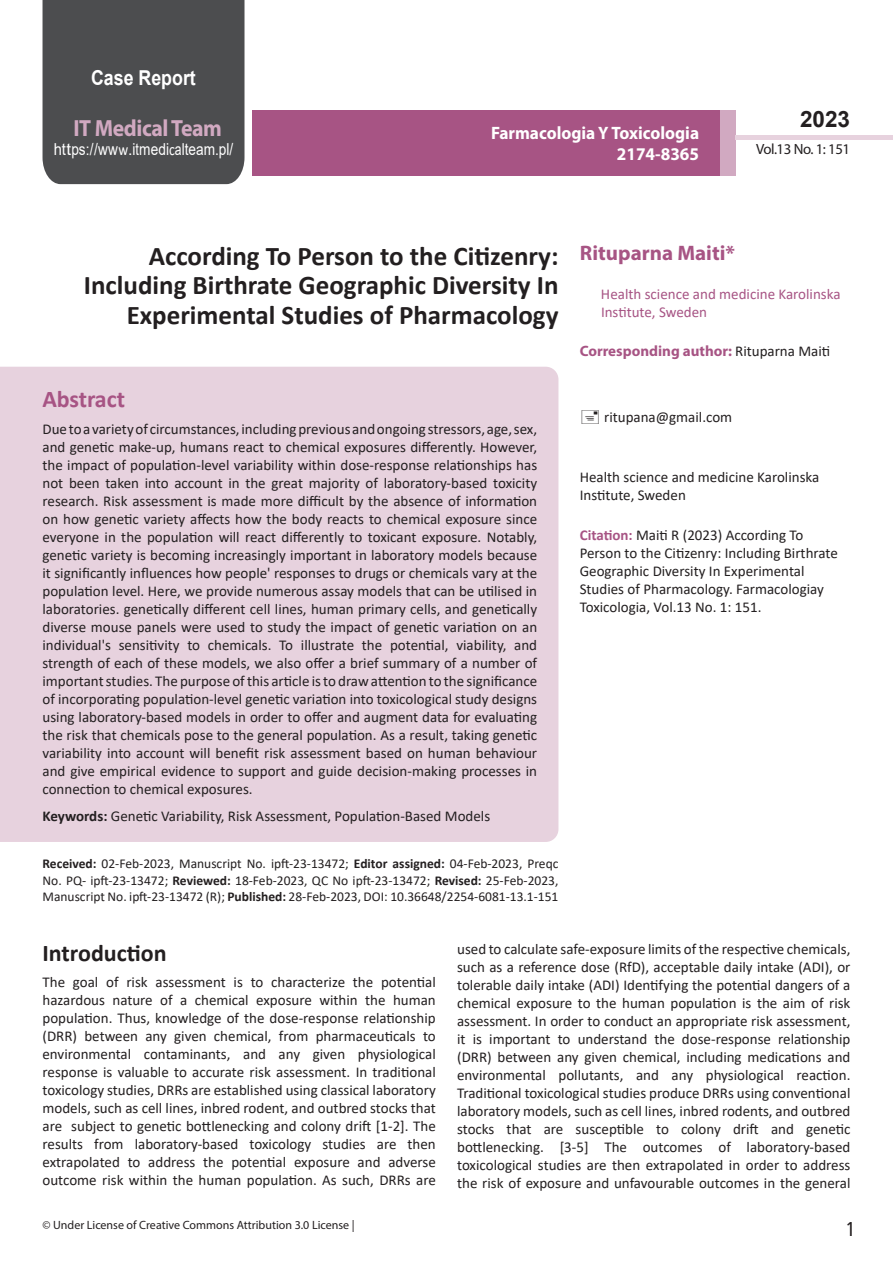
<style>
.page{position:relative;width:893px;height:1263px;background:#fff}
.page>*{position:absolute;margin:0;border:0;box-sizing:border-box;transform-origin:0 0}
.t1{font:700 27px/29.7px "Calibri";color:#231f20;text-align:right}
.t2{font:25.5px "Tunga";color:#231f20}
.side-heading{font:700 24px "Calibri";color:#231f20}
.t3{font:700 24px "Calibri";letter-spacing:-.005em;color:#a75484}
.t4{font:700 23.4px "Myriad Pro";letter-spacing:-.02em;color:#d1a9c1;scale:.93 1}
.t5{font:700 22.5px "Arial";color:#231f20}
.endnote_text{font:700 21px "Myriad Pro";color:#a75484}
.t6{font:700 20.55px "Arial";color:#fff;scale:.87 1}
.t7{font:700 18px/21.6px "Myriad Pro";color:#fff;text-align:right;scale:.96 1}
.t8{font:16.5px "Arial";letter-spacing:.005em;color:#fff;scale:.89 1}
.body_text{font:15px/18px "Calibri";color:#231f20;text-align:justify}
.endnote_text-2{font:15px/18px "Calibri";color:#231f20}
.endnote_text-3{font:15px/18px "Calibri";color:#a75484}
.endnote_text-4{font:700 15px "Myriad Pro";color:#a75484}
.t9{font:14.85px "Myriad Pro";letter-spacing:-.03em;color:#231f20}
.No_Spacing{font:13.5px/16.2px "Calibri";color:#231f20;text-align:justify}
.t10{font:12px "Myriad Pro";color:#231f20}
.s1{font-family:"Calibri"}
.s2{font-family:"Calibri";font-weight:400;color:#231f20}
.s3{font-weight:700}
.s4{font-weight:700;color:#a75484}
</style>
<div class="page">
<div style="left:43px;top:0;width:201px;height:184px;background:#4c4d4f"></div>
<div style="left:252px;top:110px;width:469px;height:66px;background:#a75484"></div>
<div style="left:720px;top:110px;width:16px;height:66px;background:#d1a9c1"></div>
<div style="left:736px;top:135px;width:157px;height:5px;background:#e7d2de"></div>
<div style="left:0;top:367px;width:558px;height:475px;background:#e7d2de"></div>
<h3 class="t6" style="left:91px;top:64px;width:122px">Case Report</h3>
<h3 class="t4" style="left:74px;top:113px;width:161px">IT Medical Team</h3>
<p class="t8" style="left:54px;top:138px;width:203px">https://ww<span class="s1">w</span>.itmedi<span class="s1">c</span>alteam.pl/</p>
<p class="t7" style="left:491px;top:121px;width:218px">Farmacologia Y Toxicologia<br>2174-8365</p>
<h3 class="t5" style="left:800px;top:104px;width:52px">2023</h3>
<p class="t9" style="left:756px;top:140px;width:96px">Vol.13 No. 1: 151</p>
<p class="t1" style="left:84px;top:241px;width:476px">According To Person to the Citizenry:<br>Including Birthrate Geographic Diversity In<br>Experimental Studies of Pharmacology</p>
<p class="endnote_text" style="left:580px;top:239px;width:157px">Rituparna Maiti*</p>
<p class="endnote_text-3" style="left:601px;top:285px;width:241px">Health science and medicine Karolinska<br>Institute, Sweden</p>
<p class="endnote_text-4" style="left:580px;top:341px;width:252px">Corresponding author: <span class="s2">Rituparna Maiti</span></p>
<p class="t3" style="left:43px;top:382px;width:84px">Abstract</p>
<p class="body_text" style="left:43px;top:420px;width:496px">Due to a variety of circumstances, including previous and ongoing stressors, age, sex, and genetic make-up, humans react to chemical exposures differently. However, the impact of population-level variability within dose-response relationships has not been taken into account in the great majority of laboratory-based toxicity research. Risk assessment is made more difficult by the absence of information on how genetic variety affects how the body reacts to chemical exposure since everyone in the population will react differently to toxicant exposure. Notably, genetic variety is becoming increasingly important in laboratory models because it significantly influences how people' responses to drugs or chemicals vary at the population level. Here, we provide numerous assay models that can be utilised in laboratories. genetically different cell lines, human primary cells, and genetically diverse mouse panels were used to study the impact of genetic variation on an individual's sensitivity to chemicals. To illustrate the potential, viability, and strength of each of these models, we also offer a brief summary of a number of important studies. The purpose of this article is to draw attention to the significance of incorporating population-level genetic variation into toxicological study designs using laboratory-based models in order to offer and augment data for evaluating the risk that chemicals pose to the general population. As a result, taking genetic variability into account will benefit risk assessment based on human behaviour and give empirical evidence to support and guide decision-making processes in connection to chemical exposures.</p>
<p class="body_text" style="left:43px;top:806px;width:449px"><span class="s3">Keywords:</span> Genetic Variability, Risk Assessment, Population-Based Models</p>
<p class="No_Spacing" style="left:43px;top:855px;width:517px"><span class="s3">Received:</span> 02-Feb-2023, Manuscript No. ipft-23-13472; <span class="s3">Editor assigned:</span> 04-Feb-2023, Preqc No. PQ- ipft-23-13472; <span class="s3">Reviewed:</span> 18-Feb-2023, QC No ipft-23-13472; <span class="s3">Revised:</span> 25-Feb-2023, Manuscript No. ipft-23-13472 (R); <span class="s3">Published:</span> 28-Feb-2023, DOI: 10.36648/2254-6081-13.1-151</p>
<p class="endnote_text-2" style="left:604px;top:407px;width:130px">ritupana@gmail.com</p>
<p class="endnote_text-2" style="left:580px;top:468px;width:241px">Health science and medicine Karolinska<br>Institute, Sweden</p>
<p class="endnote_text-2" style="left:580px;top:525px;width:260px"><span class="s4">Citation:</span> Maiti R (2023) According To Person to the Citizenry: Including Birthrate Geographic Diversity In Experimental Studies of Pharmacology. Farmacologiay Toxicologia, Vol.13 No. 1: 151.</p>
<p class="side-heading" style="left:43px;top:935px;width:126px">Introduction</p>
<p class="body_text" style="left:43px;top:973px;width:395px">The goal of risk assessment is to characterize the potential hazardous nature of a chemical exposure within the human population. Thus, knowledge of the dose-response relationship (DRR) between any given chemical, from pharmaceuticals to environmental contaminants, and any given physiological response is valuable to accurate risk assessment. In traditional toxicology studies, DRRs are established using classical laboratory models, such as cell lines, inbred rodent, and outbred stocks that are subject to genetic bottlenecking and colony drift [1-2]. The results from laboratory-based toxicology studies are then extrapolated to address the potential exposure and adverse outcome risk within the human population. As such, DRRs are</p>
<p class="t10" style="left:43px;top:1218px;width:314px">© Under License of Creative Commons Attribution 3.0 License |</p>
<p class="body_text" style="left:457px;top:939px;width:395px">used to calculate safe-exposure limits of the respective chemicals, such as a reference dose (RfD), acceptable daily intake (ADI), or tolerable daily intake (ADI) Identifying the potential dangers of a chemical exposure to the human population is the aim of risk assessment. In order to conduct an appropriate risk assessment, it is important to understand the dose-response relationship (DRR) between any given chemical, including medications and environmental pollutants, and any physiological reaction.<br>Traditional toxicological studies produce DRRs using conventional laboratory models, such as cell lines, inbred rodents, and outbred stocks that are susceptible to colony drift and genetic bottlenecking. [3-5] The outcomes of laboratory-based toxicological studies are then extrapolated in order to address the risk of exposure and unfavourable outcomes in the general</p>
<h2 class="t2" style="left:847px;top:1212px;width:9px">1</h2>
</div>
